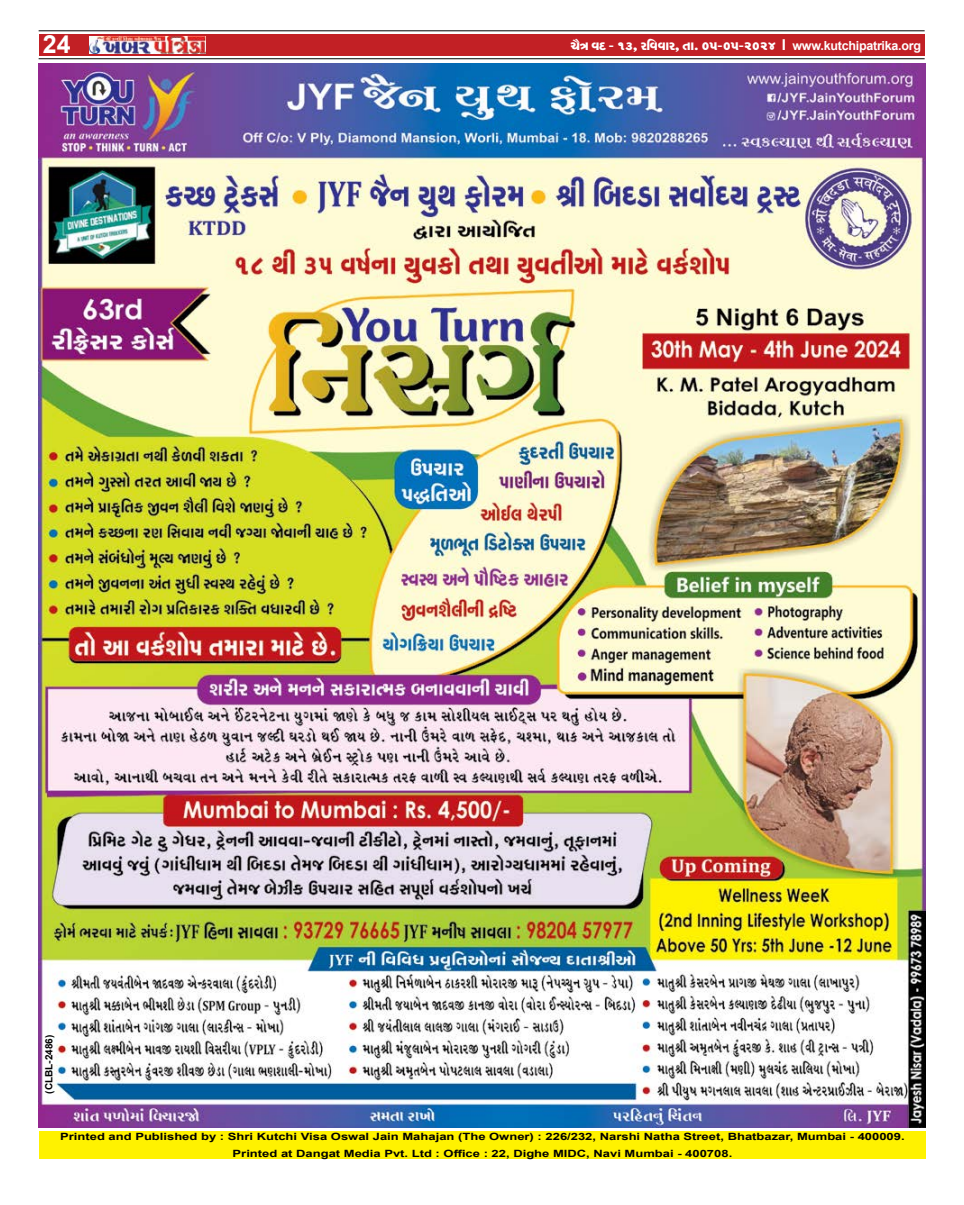
<style>
.page{position:relative;width:964px;height:1205px;background:#fff}
.page>*{position:absolute;margin:0;border:0;box-sizing:border-box;transform-origin:0 0}
.t1{font:700 25px "Arial";color:#fff}
.t2{font:15px "SHREE GUJ7";letter-spacing:-.02em;color:#fff}
.t3{font:700 10px/16.6px "Arial";color:#000;text-align:center;scale:1.3 1}
.t4{font:700 10px "Arial";color:#000}
.s1{font-family:"Arial";font-weight:700}
.s2{font-family:"Arial";font-weight:700;font-size:12.5px}
</style>
<div class="page">
<div style="left:39px;top:34px;width:173px;height:21px;background:#c22025"></div>
<div style="left:212px;top:34px;width:713px;height:21px;background:#c22025"></div>
<hr style="left:39px;top:58px;width:885px;height:1px;background:#000">
<hr style="left:39px;top:30px;width:885px;height:1px;background:#000">
<img style="left:89px;top:36px;width:116px;height:17px">
<div style="left:39px;top:1131px;width:886px;height:28px;background:#fff200"></div>
<img style="left:39px;top:64px;width:886px;height:1063px">
<h1 class="t1" style="left:43px;top:27px;width:29px">24</h1>
<h2 class="t2" style="left:571px;top:38px;width:352px">Q¥Ó hv$ - 13, frhhpf, sp. 05-05-2024 <span class="s1">I</span> <span class="s2">www.kutchipatrika.org</span></h2>
<p class="t4" style="left:42px;top:1094px;width:60px;rotate:-90deg">(CLBL-2486)</p>
<p class="t3" style="left:60px;top:1128px;width:651px">Printed and Published by : Shri Kutchi Visa Oswal Jain Mahajan (The Owner) : 226/232, Narshi Natha Street, Bhatbazar, Mumbai - 400009.<br>Printed at Dangat Media Pvt. Ltd : Office : 22, Dighe MIDC, Navi Mumbai - 400708.</p>
</div>
